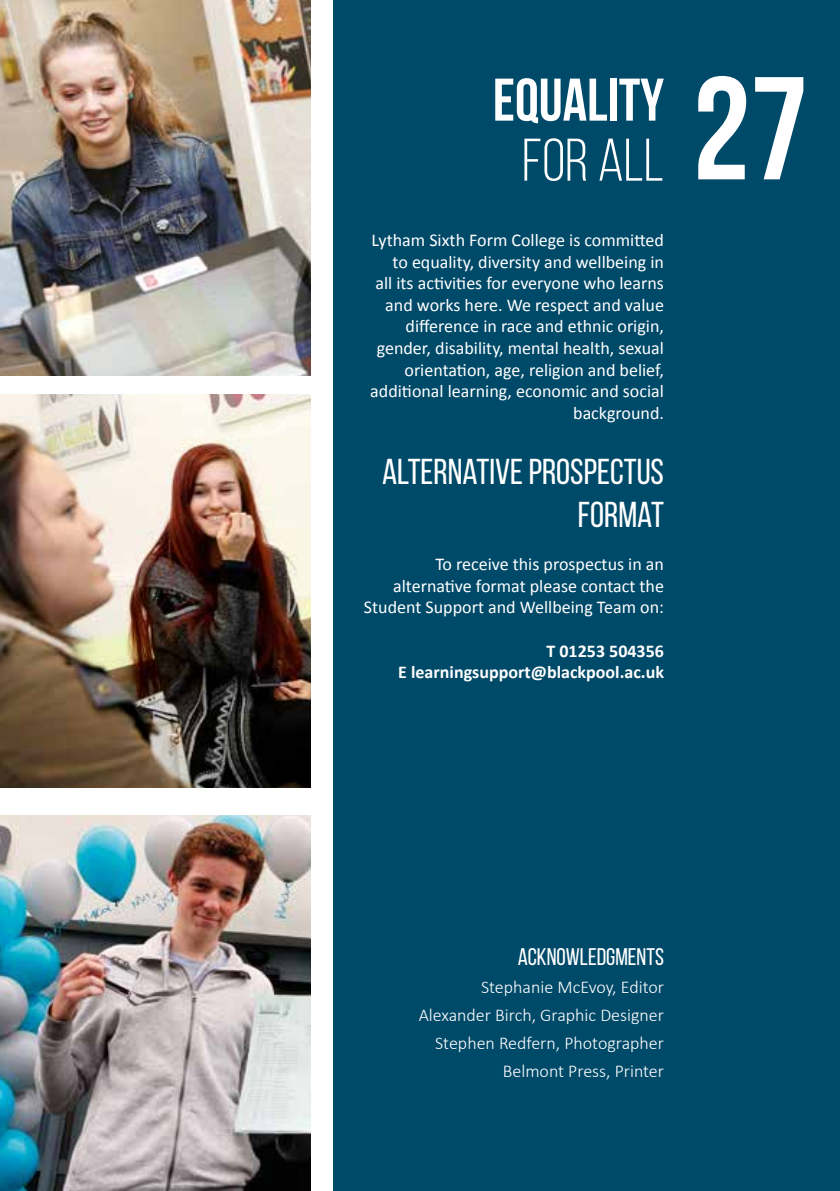
<style>
.page{position:relative;width:840px;height:1191px;background:#fff}
.page>*{position:absolute;margin:0;border:0;box-sizing:border-box;transform-origin:0 0}
.t1{font:700 146px "Bebas Neue";color:#fff}
.t2{font:700 60px "Bebas Neue";color:#fff}
.t3{font:60px "Bebas Neue";color:#fff}
.t4{font:36px/43.2px "Bebas Neue";color:#fff;text-align:right}
.t5{font:24px "Bebas Neue";color:#fff}
.t6{font:18px/21.6px "Calibri";color:#fff;text-align:right}
.t7{font:300 18px/28px "Calibri";color:#fff;text-align:right}
.t8{font:700 18px/21.6px "Calibri";color:#fff;text-align:right}
</style>
<div class="page">
<div style="left:0;top:0;width:839px;height:1191px;background:#004a69"></div>
<div style="left:0;top:0;width:332px;height:1191px;background:#fff"></div>
<img style="left:0;top:0;width:310px;height:376px">
<img style="left:0;top:815px;width:310px;height:376px">
<img style="left:0;top:394px;width:310px;height:394px">
<h2 class="t2" style="left:492px;top:67px;width:173px">EQUALITY</h2>
<h2 class="t3" style="left:521px;top:128px;width:143px">FOR ALL</h2>
<p class="t6" style="left:370px;top:229px;width:295px">Lytham Sixth Form College is committed to equality, diversity and wellbeing in<br>all its activities for everyone who learns and works here. We respect and value difference in race and ethnic origin, gender, disability, mental health, sexual orientation, age, religion and belief, additional learning, economic and social background.</p>
<h3 class="t4" style="left:382px;top:449px;width:283px">ALTERNATIVE PROSPECTUS<br>FORMAT</h3>
<p class="t6" style="left:364px;top:553px;width:301px">To receive this prospectus in an alternative format please contact the<br>Student Support and Wellbeing Team on:</p>
<p class="t8" style="left:398px;top:640px;width:267px">T 01253 504356<br>E learningsupport@blackpool.ac.uk</p>
<h1 class="t1" style="left:692px;top:49px;width:117px">27</h1>
<h3 class="t5" style="left:517px;top:943px;width:148px">ACKNOWLEDGMENTS</h3>
<p class="t7" style="left:418px;top:971px;width:247px">Stephanie McEvoy, Editor<br>Alexander Birch, Graphic Designer<br>Stephen Redfern, Photographer<br>Belmont Press, Printer</p>
</div>
